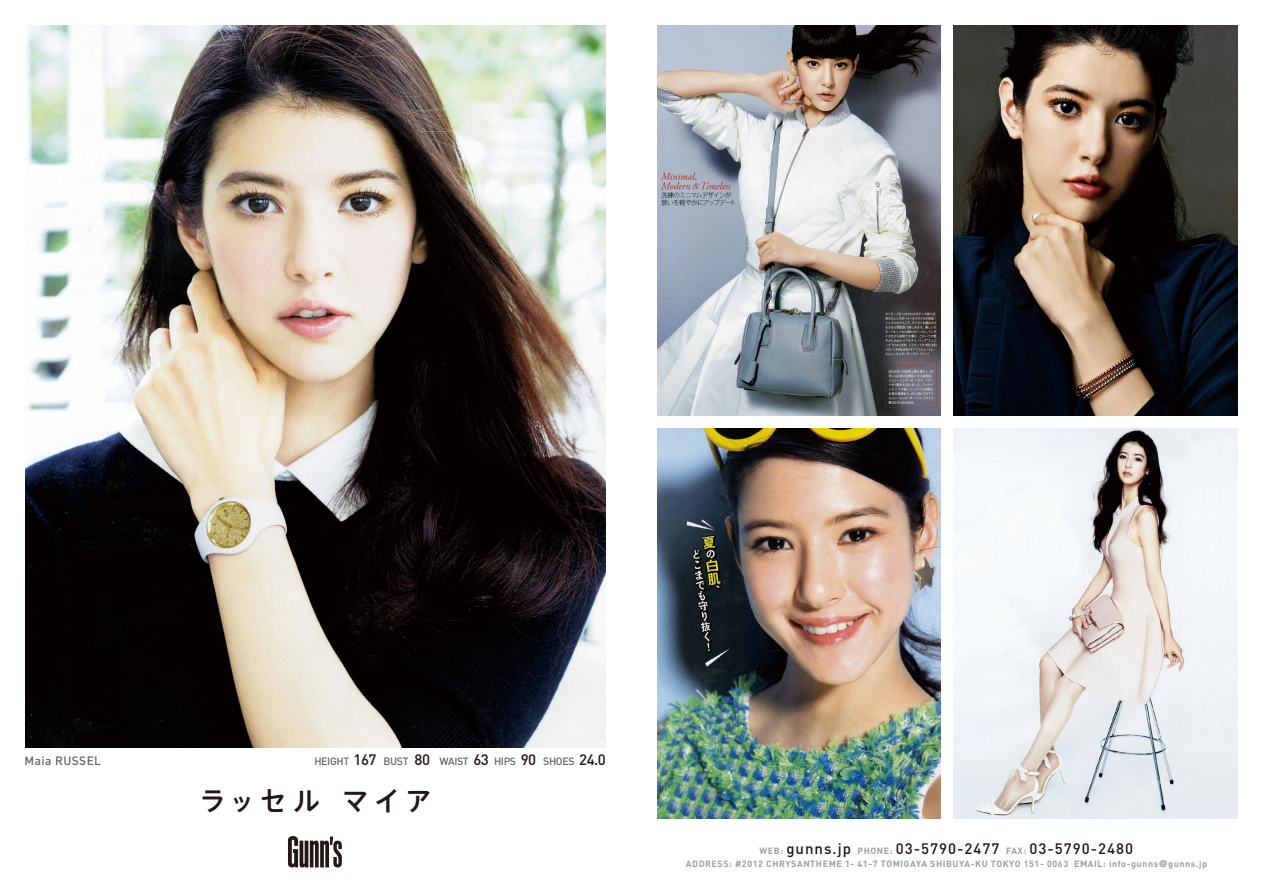
<style>
.page{position:relative;width:1263px;height:893px;background:#fff}
.page>*{position:absolute;margin:0;border:0;box-sizing:border-box;transform-origin:0 0}
.t1{font:500 27px "Axis Std";letter-spacing:.19em;color:#221815}
.t2{font:500 15px "DIN";letter-spacing:.065em;color:#221815}
.t3{font:500 12px "DIN";letter-spacing:.035em;color:#656464}
.t4{font:500 10.5px "DIN";letter-spacing:-.035em;color:#656464}
.t5{font:700 9px "DIN";letter-spacing:.06em;color:#9fa0a0}
.s1{font-size:15px;color:#221815}
.s2{font-weight:700;font-size:9px;color:#9fa0a0}
.s3{font-family:"Axis Std";font-weight:800}
</style>
<div class="page">
<svg style="left:288px;top:836px;width:54px;height:31px"></svg>
<img style="left:25px;top:26px;width:580px;height:721px">
<img style="left:954px;top:25px;width:283px;height:390px">
<img style="left:657px;top:25px;width:284px;height:390px">
<img style="left:954px;top:428px;width:283px;height:390px">
<img style="left:657px;top:428px;width:284px;height:390px">
<h3 class="t3" style="left:25px;top:753px;width:78px">Maia RUSSEL</h3>
<p class="t4" style="left:314px;top:754px;width:293px">HEIGHT <span class="s1">167</span> BUST <span class="s1">80</span> WAIST <span class="s1">63</span> HIPS <span class="s1">90</span> SHOES <span class="s1">24.0</span></p>
<h1 class="t1" style="left:200px;top:781px;width:233px">ラッセル マイア</h1>
<h2 class="t2" style="left:759px;top:839px;width:375px"><span class="s2">WEB:</span> gunns.jp <span class="s2">PHONE:</span> 03-5790-2477 <span class="s2">FAX:</span> 03-5790-2480</h2>
<p class="t5" style="left:686px;top:858px;width:523px">ADDRESS: #2012 CHRYSANTHEME 1- 41-7 TOMIGAYA SHIBUYA-KU TOKYO 151- 0063 EMAIL: info-gunns<span class="s3">@</span>gunns.jp</p>
</div>
